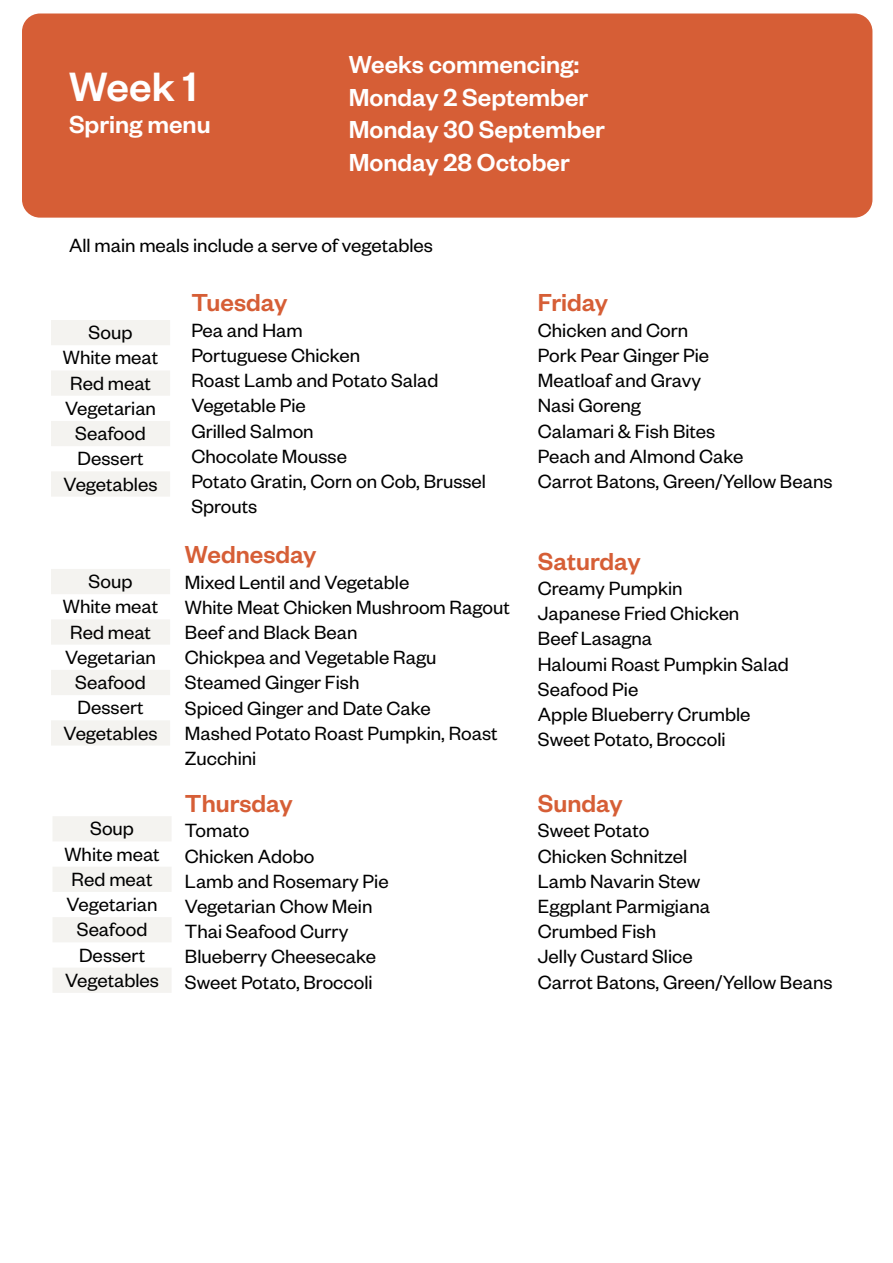
<style>
.page{position:relative;width:893px;height:1263px;background:#fff}
.page>*{position:absolute;margin:0;border:0;box-sizing:border-box;transform-origin:0 0}
.t1{font:500 45px "Founders Grotesk";color:#fff}
.t2{font:500 27px/32.4px "Founders Grotesk";color:#fff}
.t3{font:500 27px "Founders Grotesk";color:#d65e36}
.t4{font:21px/25.2px "Founders Grotesk";color:#000}
</style>
<div class="page">
<div style="left:22px;top:14px;width:850px;height:204px;background:#d65e36;border-radius:18px"></div>
<svg style="left:51px;top:320px;width:119px;height:176px"></svg>
<svg style="left:51px;top:569px;width:119px;height:176px"></svg>
<svg style="left:53px;top:816px;width:118px;height:177px"></svg>
<h1 class="t1" style="left:69px;top:58px;width:130px">Week 1</h1>
<p class="t2" style="left:69px;top:107px;width:143px">Spring menu</p>
<p class="t2" style="left:349px;top:47px;width:258px">Weeks commencing:<br>Monday 2 September<br>Monday 30 September<br>Monday 28 October</p>
<p class="t4" style="left:69px;top:232px;width:365px">All main meals include a serve of vegetables</p>
<p class="t4" style="left:63px;top:319px;width:97px;text-align:center">Soup<br>White meat<br>Red meat<br>Vegetarian<br>Seafood<br>Dessert<br>Vegetables</p>
<p class="t4" style="left:63px;top:568px;width:97px;text-align:center">Soup<br>White meat<br>Red meat<br>Vegetarian<br>Seafood<br>Dessert<br>Vegetables</p>
<p class="t4" style="left:64px;top:815px;width:97px;text-align:center">Soup<br>White meat<br>Red meat<br>Vegetarian<br>Seafood<br>Dessert<br>Vegetables</p>
<p class="t3" style="left:191px;top:286px;width:97px">Tuesday</p>
<p class="t4" style="left:191px;top:316px;width:296px">Pea and Ham<br>Portuguese Chicken<br>Roast Lamb and Potato Salad<br>Vegetable Pie<br>Grilled Salmon<br>Chocolate Mousse<br>Potato Gratin, Corn on Cob, Brussel<br>Sprouts</p>
<p class="t3" style="left:185px;top:538px;width:133px">Wednesday</p>
<p class="t4" style="left:185px;top:568px;width:326px">Mixed Lentil and Vegetable<br>White Meat Chicken Mushroom Ragout<br>Beef and Black Bean<br>Chickpea and Vegetable Ragu<br>Steamed Ginger Fish<br>Spiced Ginger and Date Cake<br>Mashed Potato Roast Pumpkin, Roast<br>Zucchini</p>
<p class="t3" style="left:185px;top:787px;width:109px">Thursday</p>
<p class="t4" style="left:185px;top:817px;width:205px">Tomato<br>Chicken Adobo<br>Lamb and Rosemary Pie<br>Vegetarian Chow Mein<br>Thai Seafood Curry<br>Blueberry Cheesecake<br>Sweet Potato, Broccoli</p>
<p class="t3" style="left:538px;top:286px;width:72px">Friday</p>
<p class="t4" style="left:538px;top:316px;width:296px">Chicken and Corn<br>Pork Pear Ginger Pie<br>Meatloaf and Gravy<br>Nasi Goreng<br>Calamari &amp; Fish Bites<br>Peach and Almond Cake<br>Carrot Batons, Green/Yellow Beans</p>
<p class="t3" style="left:538px;top:544px;width:104px">Saturday</p>
<p class="t4" style="left:538px;top:575px;width:252px">Creamy Pumpkin<br>Japanese Fried Chicken<br>Beef Lasagna<br>Haloumi Roast Pumpkin Salad<br>Seafood Pie<br>Apple Blueberry Crumble<br>Sweet Potato, Broccoli</p>
<p class="t3" style="left:538px;top:787px;width:86px">Sunday</p>
<p class="t4" style="left:538px;top:817px;width:296px">Sweet Potato<br>Chicken Schnitzel<br>Lamb Navarin Stew<br>Eggplant Parmigiana<br>Crumbed Fish<br>Jelly Custard Slice<br>Carrot Batons, Green/Yellow Beans</p>
</div>
